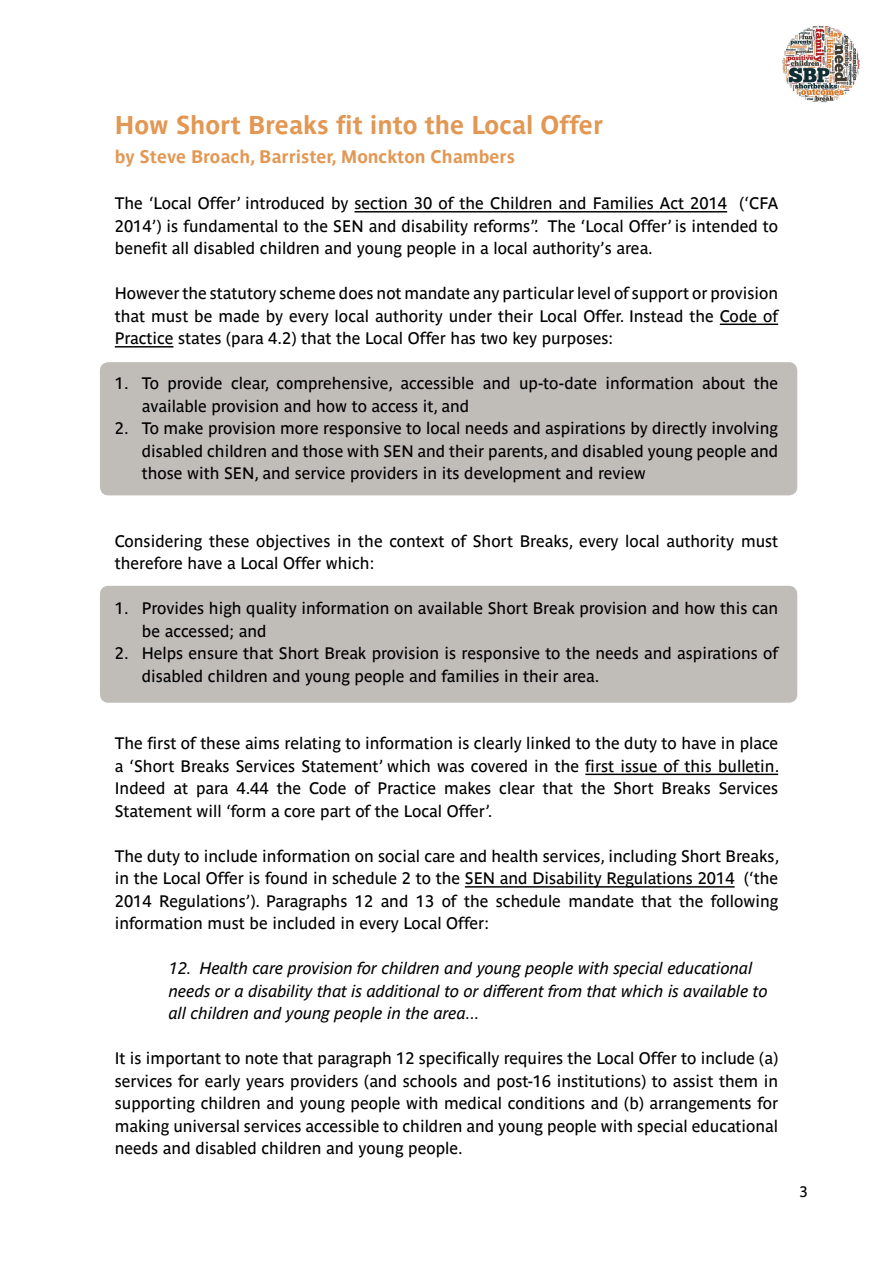
<style>
.page{position:relative;width:893px;height:1263px;background:#fff}
.page>*{position:absolute;margin:0;border:0;box-sizing:border-box;transform-origin:0 0}
.t1{font:700 25.5px "Parisine Std";color:#e29753}
.t2{font:700 18px "Parisine Std";color:#e29753}
.t3{font:16.5px/22.5px "Parisine Std";color:#000;text-align:justify}
.t4{font:italic 16.5px/22.5px "Parisine Std";color:#000}
.t5{font:15px "Parisine Std";color:#000}
</style>
<div class="page">
<div style="left:100px;top:586px;width:697px;height:117px;background:#c0bdb9;border-radius:9px"></div>
<div style="left:100px;top:362px;width:697px;height:133px;background:#c0bdb9;border-radius:9px"></div>
<img style="left:782px;top:26px;width:78px;height:77px">
<hr style="left:355px;top:211px;width:372px;height:1px;background:#000">
<hr style="left:720px;top:324px;width:58px;height:1px;background:#000">
<hr style="left:115px;top:346px;width:58px;height:1px;background:#000">
<hr style="left:585px;top:774px;width:193px;height:1px;background:#000">
<hr style="left:465px;top:886px;width:270px;height:1px;background:#000">
<h1 class="t1" style="left:115px;top:110px;width:490px">How Short Breaks fit into the Local Offer</h1>
<p class="t2" style="left:115px;top:146px;width:402px">by Steve Broach, Barrister, Monckton Chambers</p>
<p class="t3" style="left:115px;top:192px;width:665px">The ‘Local Offer’ introduced by section 30 of the Children and Families Act 2014 (‘CFA 2014’) is fundamental to the SEN and disability reforms”. The ‘Local Offer’ is intended to benefit all disabled children and young people in a local authority’s area.</p>
<p class="t3" style="left:115px;top:282px;width:665px">However the statutory scheme does not mandate any particular level of support or provision that must be made by every local authority under their Local Offer. Instead the Code of Practice states (para 4.2) that the Local Offer has two key purposes:</p>
<p class="t3" style="left:142px;top:372px;width:638px;text-indent:-27px">1. To provide clear, comprehensive, accessible and up-to-date information about the available provision and how to access it, and</p>
<p class="t3" style="left:142px;top:417px;width:638px;text-indent:-27px">2. To make provision more responsive to local needs and aspirations by directly involving disabled children and those with SEN and their parents, and disabled young people and those with SEN, and service providers in its development and review</p>
<p class="t3" style="left:115px;top:530px;width:665px">Considering these objectives in the context of Short Breaks, every local authority must therefore have a Local Offer which:</p>
<p class="t3" style="left:142px;top:597px;width:638px;text-indent:-27px">1. Provides high quality information on available Short Break provision and how this can be accessed; and</p>
<p class="t3" style="left:142px;top:642px;width:638px;text-indent:-27px">2. Helps ensure that Short Break provision is responsive to the needs and aspirations of disabled children and young people and families in their area.</p>
<p class="t3" style="left:115px;top:732px;width:666px">The first of these aims relating to information is clearly linked to the duty to have in place a ‘Short Breaks Services Statement’ which was covered in the first issue of this bulletin.<br>Indeed at para 4.44 the Code of Practice makes clear that the Short Breaks Services Statement will ‘form a core part of the Local Offer’.</p>
<p class="t3" style="left:115px;top:845px;width:666px">The duty to include information on social care and health services, including Short Breaks, in the Local Offer is found in schedule 2 to the SEN and Disability Regulations 2014 (‘the 2014 Regulations’). Paragraphs 12 and 13 of the schedule mandate that the following information must be included in every Local Offer:</p>
<p class="t4" style="left:169px;top:957px;width:600px">12. Health care provision for children and young people with special educational needs or a disability that is additional to or different from that which is available to all children and young people in the area...</p>
<p class="t3" style="left:115px;top:1047px;width:665px">It is important to note that paragraph 12 specifically requires the Local Offer to include (a) services for early years providers (and schools and post-16 institutions) to assist them in supporting children and young people with medical conditions and (b) arrangements for making universal services accessible to children and young people with special educational needs and disabled children and young people.</p>
<p class="t5" style="left:799px;top:1182px;width:10px">3</p>
</div>
